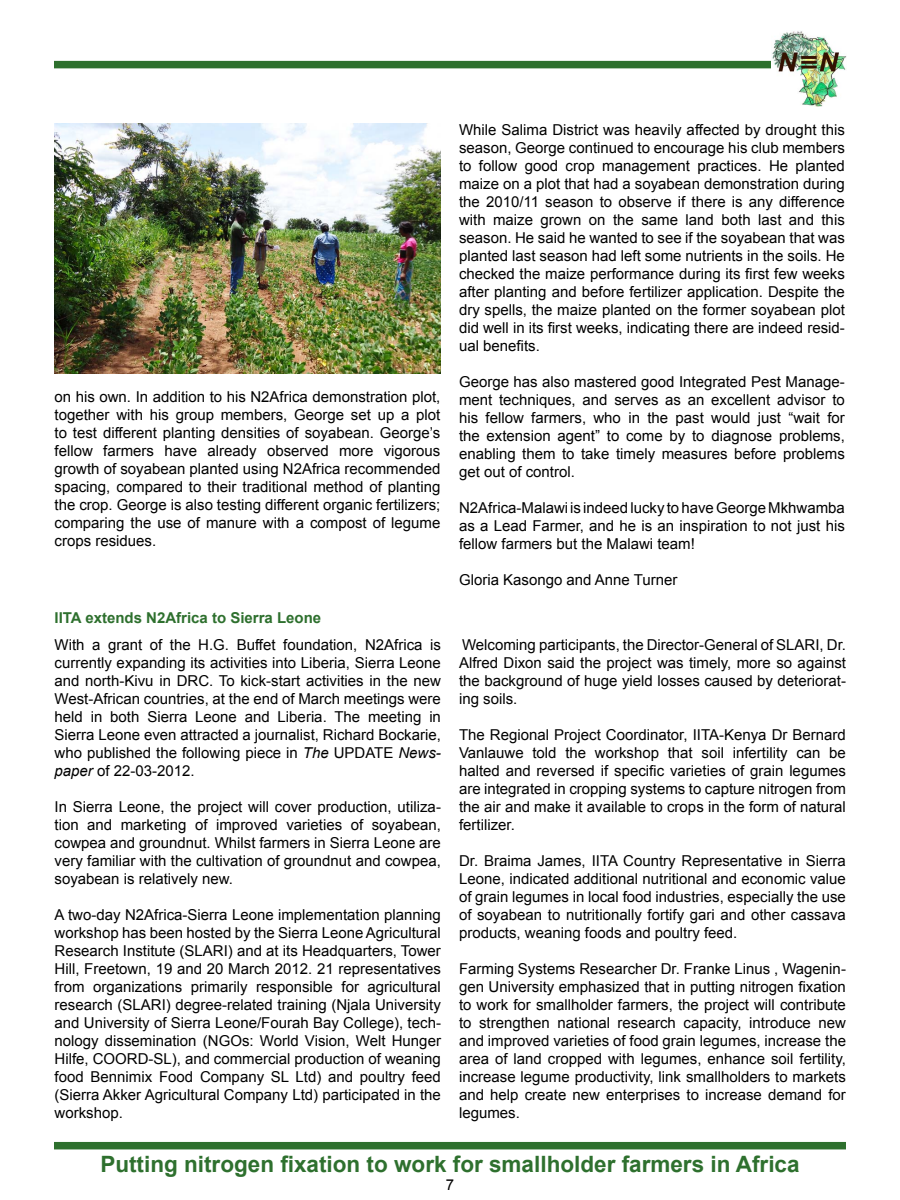
<style>
.page{position:relative;width:900px;height:1200px;background:#fff}
.page>*{position:absolute;margin:0;border:0;box-sizing:border-box;transform-origin:0 0}
.t1{font:700 22.5px "Arial";color:#2e702e}
.t2{font:15px/18px "Arial";color:#000;text-align:justify}
.t3{font:700 15px "Arial";color:#2e702e}
.s1{font-style:italic}
</style>
<div class="page">
<div style="left:54px;top:1142px;width:792px;height:7px;background:#2e702e"></div>
<div style="left:54px;top:61px;width:717px;height:7px;background:#2e702e"></div>
<img style="left:772px;top:31px;width:74px;height:76px">
<img style="left:54px;top:124px;width:387px;height:249px">
<p class="t2" style="left:55px;top:388px;width:387px">on his own. In addition to his N2Africa demonstration plot, together with his group members, George set up a plot to test different planting densities of soyabean. George’s fellow farmers have already observed more vigorous growth of soyabean planted using N2Africa recommended spacing, compared to their traditional method of planting the crop. George is also testing different organic fertilizers; comparing the use of manure with a compost of legume crops residues.</p>
<p class="t3" style="left:55px;top:608px;width:268px">IITA extends N2Africa to Sierra Leone</p>
<p class="t2" style="left:55px;top:636px;width:388px">With a grant of the H.G. Buffet foundation, N2Africa is currently expanding its activities into Liberia, Sierra Leone and north-Kivu in DRC. To kick-start activities in the new West-African countries, at the end of March meetings were held in both Sierra Leone and Liberia. The meeting in Sierra Leone even attracted a journalist, Richard Bockarie, who published the following piece in <span class="s1">The</span> UPDATE <span class="s1">News&shy;paper</span> of 22-03-2012.</p>
<p class="t2" style="left:55px;top:798px;width:388px">In Sierra Leone, the project will cover production, utiliza&shy;tion and marketing of improved varieties of soyabean, cowpea and groundnut. Whilst farmers in Sierra Leone are very familiar with the cultivation of groundnut and cowpea, soyabean is relatively new.</p>
<p class="t2" style="left:55px;top:906px;width:388px">A two-day N2Africa-Sierra Leone implementation planning workshop has been hosted by the Sierra Leone Agricultural Research Institute (SLARI) and at its Headquarters, Tower Hill, Freetown, 19 and 20 March 2012. 21 representatives from organizations primarily responsible for agricultural research (SLARI) degree-related training (Njala University and University of Sierra Leone/Fourah Bay College), tech&shy;nology dissemination (NGOs: World Vision, Welt Hunger Hilfe, COORD-SL), and commercial production of weaning food Bennimix Food Company SL Ltd) and poultry feed (Sierra Akker Agricultural Company Ltd) participated in the workshop.</p>
<p class="t2" style="left:459px;top:121px;width:387px">While Salima District was heavily affected by drought this season, George continued to encourage his club members to follow good crop management practices. He planted maize on a plot that had a soyabean demonstration during the 2010/11 season to observe if there is any difference with maize grown on the same land both last and this season. He said he wanted to see if the soyabean that was planted last season had left some nutrients in the soils. He checked the maize performance during its first few weeks after planting and before fertilizer application. Despite the dry spells, the maize planted on the former soyabean plot did well in its first weeks, indicating there are indeed resid&shy;ual benefits.</p>
<p class="t2" style="left:459px;top:373px;width:387px">George has also mastered good Integrated Pest Manage&shy;ment techniques, and serves as an excellent advisor to his fellow farmers, who in the past would just “wait for the extension agent” to come by to diagnose problems, enabling them to take timely measures before problems get out of control.</p>
<p class="t2" style="left:459px;top:499px;width:387px">N2Africa-Malawi is indeed lucky to have George Mkhwamba as a Lead Farmer, and he is an inspiration to not just his fellow farmers but the Malawi team!</p>
<p class="t2" style="left:459px;top:571px;width:220px">Gloria Kasongo and Anne Turner</p>
<p class="t2" style="left:459px;top:636px;width:389px">Welcoming participants, the Director-General of SLARI, Dr.<br>Alfred Dixon said the project was timely, more so against the background of huge yield losses caused by deteriorat&shy;ing soils.</p>
<p class="t2" style="left:459px;top:726px;width:389px">The Regional Project Coordinator, IITA-Kenya Dr Bernard Vanlauwe told the workshop that soil infertility can be halted and reversed if specific varieties of grain legumes are integrated in cropping systems to capture nitrogen from the air and make it available to crops in the form of natural fertilizer.</p>
<p class="t2" style="left:459px;top:852px;width:388px">Dr. Braima James, IITA Country Representative in Sierra Leone, indicated additional nutritional and economic value of grain legumes in local food industries, especially the use of soyabean to nutritionally fortify gari and other cassava products, weaning foods and poultry feed.</p>
<p class="t2" style="left:459px;top:960px;width:389px">Farming Systems Researcher Dr. Franke Linus , Wagenin&shy;gen University emphasized that in putting nitrogen fixation to work for smallholder farmers, the project will contribute to strengthen national research capacity, introduce new and improved varieties of food grain legumes, increase the area of land cropped with legumes, enhance soil fertility, increase legume productivity, link smallholders to markets and help create new enterprises to increase demand for legumes.</p>
<h1 class="t1" style="left:100px;top:1149px;width:701px">Putting nitrogen fixation to work for smallholder farmers in Africa</h1>
<p class="t2" style="left:446px;top:1176px;width:10px">7</p>
</div>
